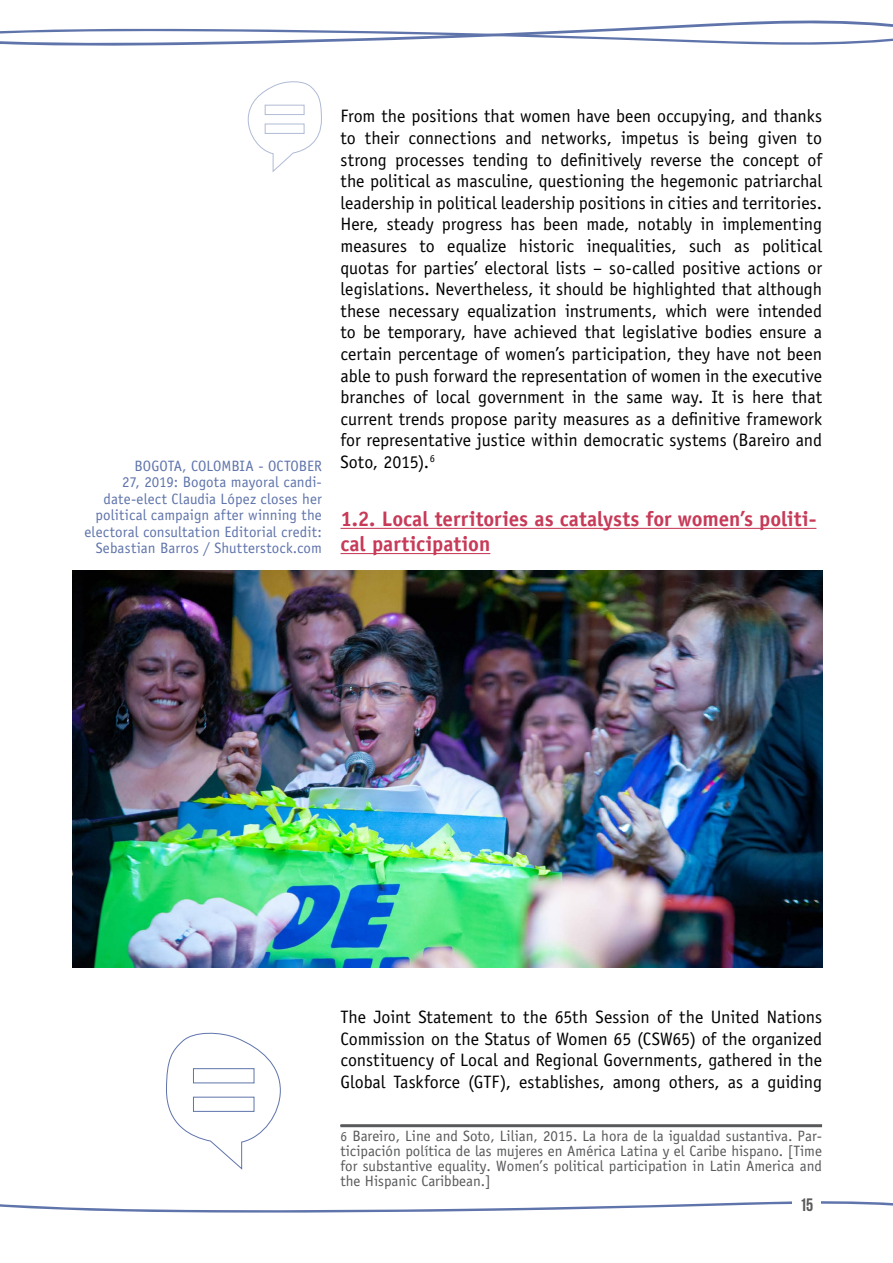
<style>
.page{position:relative;width:893px;height:1263px;background:#fff}
.page>*{position:absolute;margin:0;border:0;box-sizing:border-box;transform-origin:0 0}
.t1{font:700 21px/25.2px "Officina Sans LT";color:#c73a58}
.t2{font:18px/21.6px "Officina Sans LT";letter-spacing:-.005em;color:#000;text-align:justify}
.t3{font:700 18px "Bebas Neue";color:#58595b}
.t4{font:15px/15px "Officina Sans LT";color:#58595b;text-align:justify}
.t5{font:15px/16.5px "Officina Sans LT";letter-spacing:.005em;color:#5f74ab;text-align:right}
.s1{font-size:13.5px}
</style>
<div class="page">
<svg style="left:0;top:20px;width:893px;height:26px"></svg>
<hr style="left:340px;top:528px;width:476px;height:1px;background:#c73a58">
<hr style="left:340px;top:553px;width:150px;height:1px;background:#c73a58">
<img style="left:72px;top:570px;width:750px;height:398px">
<svg style="left:247px;top:81px;width:75px;height:91px"></svg>
<svg style="left:0;top:1032px;width:893px;height:181px"></svg>
<p class="t5" style="left:85px;top:457px;width:239px">BOGOTA, COLOMBIA - OCTOBER<br>27, 2019: Bogota mayoral candi&shy;date-elect Claudia López closes her political campaign after winning the electoral consultation Editorial credit:<br>Sebastian Barros / Shutterstock.com</p>
<p class="t2" style="left:340px;top:106px;width:483px">From the positions that women have been occupying, and thanks to their connections and networks, impetus is being given to strong processes tending to definitively reverse the concept of the political as masculine, questioning the hegemonic patriarchal leadership in political leadership positions in cities and territories.<br>Here, steady progress has been made, notably in implementing measures to equalize historic inequalities, such as political quotas for parties’ electoral lists – so-called positive actions or legislations. Nevertheless, it should be highlighted that although these necessary equalization instruments, which were intended to be temporary, have achieved that legislative bodies ensure a certain percentage of women’s participation, they have not been able to push forward the representation of women in the executive branches of local government in the same way. It is here that current trends propose parity measures as a definitive framework for representative justice within democratic systems (Bareiro and Soto, 2015).<sup>6</sup></p>
<p class="t1" style="left:340px;top:506px;width:477px">1.2. Local territories as catalysts for women’s politi&shy;cal participation</p>
<p class="t2" style="left:340px;top:1006px;width:483px">The Joint Statement to the 65th Session of the United Nations Commission on the Status of Women 65 (CSW65) of the organized constituency of Local and Regional Governments, gathered in the Global Taskforce (GTF), establishes, among others, as a guiding</p>
<p class="t4" style="left:340px;top:1128px;width:483px"><span class="s1">6</span> Bareiro, Line and Soto, Lilian, 2015. La hora de la igualdad sustantiva. Par&shy;ticipación política de las mujeres en América Latina y el Caribe hispano. [Time for substantive equality. Women’s political participation in Latin America and the Hispanic Caribbean.]</p>
<p class="t3" style="left:800px;top:1195px;width:15px">15</p>
</div>
